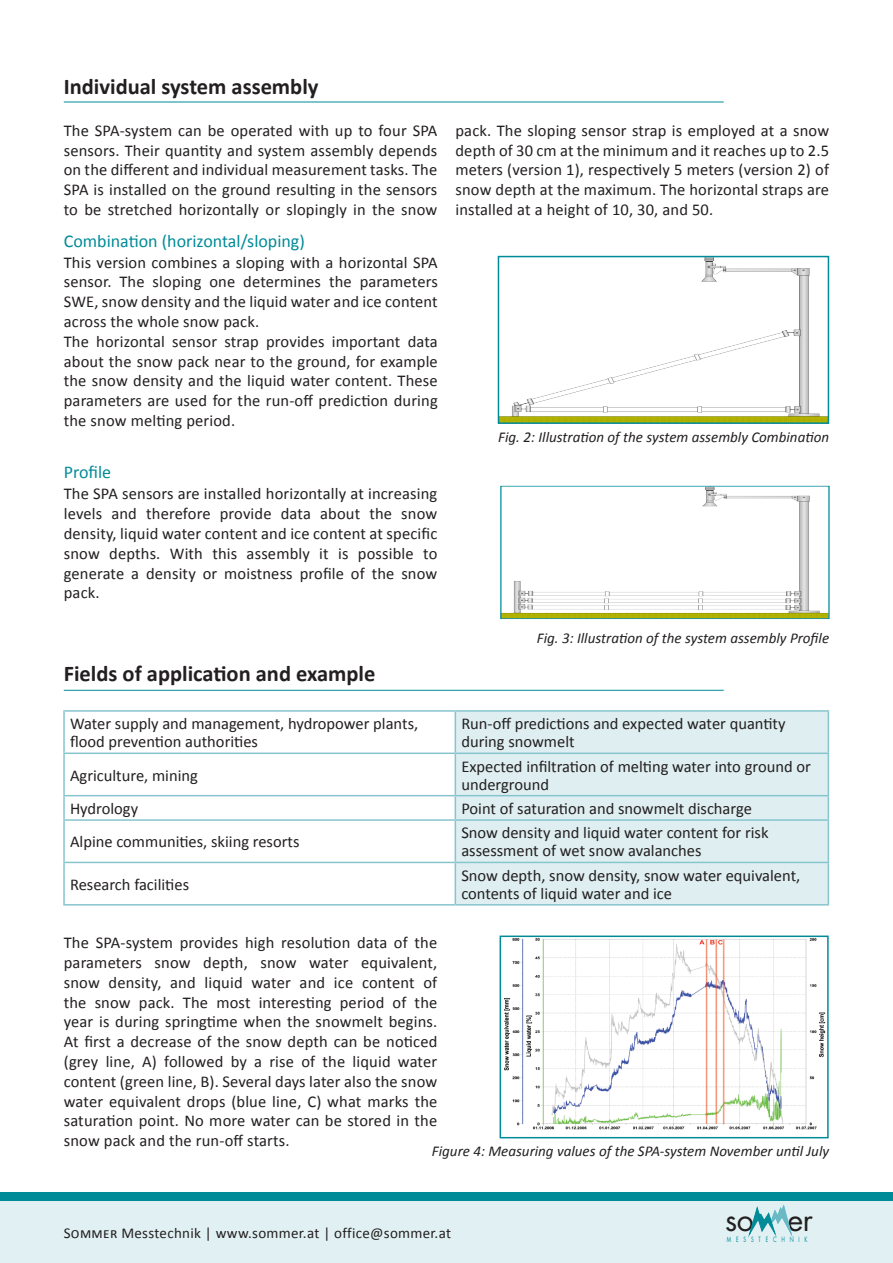
<style>
.page{position:relative;width:893px;height:1263px;background:#fff}
.page>*{position:absolute;margin:0;border:0;box-sizing:border-box;transform-origin:0 0}
.t1{font:30.3px "Futura";color:#231f20}
.Bildunterschrift{font:700 22.5px "Calibri";color:#231f20}
.Bildunterschrift-2{font:18px "Calibri";color:#008b98}
.Fließtext{font:16.5px/19.8px "Calibri";letter-spacing:.01em;color:#231f20;text-align:justify}
.Bildunterschrift-3{font:16.5px/18px "Calibri";color:#231f20}
.Bildunterschrift-4{font:italic 15px "Calibri";color:#231f20}
.Fließtext-2{font:15px "Calibri";letter-spacing:.02em;color:#231f20}
.t2{font:7.05px "Futura";letter-spacing:.96em;color:#008b98;scale:.7 1}
</style>
<div class="page">
<div style="left:0;top:1201px;width:893px;height:62px;background:#e1f1f3"></div>
<div style="left:0;top:1193px;width:893px;height:8px;background:#008b98"></div>
<hr style="left:64px;top:102px;width:660px;height:1px;background:#008b98">
<hr style="left:64px;top:690px;width:660px;height:1px;background:#008b98">
<img style="left:503px;top:488px;width:324px;height:129px">
<div style="left:501px;top:486px;width:328px;height:133px;border:1px solid #008b98"></div>
<img style="left:501px;top:259px;width:325px;height:162px">
<div style="left:498px;top:256px;width:331px;height:168px;border:2px solid #008b98"></div>
<svg style="left:749px;top:1205px;width:43px;height:31px"></svg>
<img style="left:504px;top:938px;width:322px;height:192px">
<div style="left:500px;top:935px;width:329px;height:203px;border:2px solid #008b98"></div>
<div style="left:456px;top:712px;width:372px;height:192px;background:#deeef1"></div>
<hr style="left:63px;top:712px;width:2px;height:40px;background:#87c5ce">
<hr style="left:63px;top:754px;width:2px;height:41px;background:#87c5ce">
<hr style="left:63px;top:796px;width:2px;height:23px;background:#87c5ce">
<hr style="left:63px;top:821px;width:2px;height:41px;background:#87c5ce">
<hr style="left:63px;top:863px;width:2px;height:41px;background:#87c5ce">
<hr style="left:63px;top:710px;width:392px;height:2px;background:#87c5ce">
<hr style="left:63px;top:752px;width:392px;height:2px;background:#87c5ce">
<hr style="left:63px;top:795px;width:392px;height:1px;background:#87c5ce">
<hr style="left:63px;top:819px;width:392px;height:2px;background:#87c5ce">
<hr style="left:63px;top:862px;width:392px;height:1px;background:#87c5ce">
<hr style="left:63px;top:904px;width:392px;height:1px;background:#87c5ce">
<hr style="left:455px;top:712px;width:1px;height:40px;background:#87c5ce">
<hr style="left:455px;top:754px;width:1px;height:41px;background:#87c5ce">
<svg style="left:455px;top:796px;width:1px;height:23px"></svg>
<hr style="left:455px;top:821px;width:1px;height:41px;background:#87c5ce">
<hr style="left:455px;top:863px;width:1px;height:41px;background:#87c5ce">
<hr style="left:455px;top:710px;width:374px;height:2px;background:#87c5ce">
<hr style="left:828px;top:712px;width:1px;height:40px;background:#87c5ce">
<hr style="left:828px;top:754px;width:1px;height:41px;background:#87c5ce">
<svg style="left:828px;top:796px;width:1px;height:23px"></svg>
<hr style="left:828px;top:821px;width:1px;height:41px;background:#87c5ce">
<hr style="left:828px;top:863px;width:1px;height:41px;background:#87c5ce">
<hr style="left:455px;top:752px;width:374px;height:2px;background:#87c5ce">
<hr style="left:455px;top:795px;width:374px;height:1px;background:#87c5ce">
<hr style="left:455px;top:819px;width:374px;height:2px;background:#87c5ce">
<hr style="left:455px;top:862px;width:374px;height:1px;background:#87c5ce">
<hr style="left:455px;top:904px;width:374px;height:1px;background:#87c5ce">
<p class="Bildunterschrift" style="left:64px;top:73px;width:256px">Individual system assembly</p>
<p class="Fließtext" style="left:64px;top:120px;width:375px">The SPA-system can be operated with up to four SPA sensors. Their quantity and system assembly depends on the different and individual measurement tasks. The SPA is installed on the ground resulting in the sensors to be stretched horizontally or slopingly in the snow</p>
<p class="Fließtext" style="left:455px;top:120px;width:375px">pack. The sloping sensor strap is employed at a snow depth of 30 cm at the minimum and it reaches up to 2.5 meters (version 1), respectively 5 meters (version 2) of snow depth at the maximum. The horizontal straps are installed at a height of 10, 30, and 50.</p>
<p class="Bildunterschrift-2" style="left:64px;top:230px;width:243px">Combination (horizontal/sloping)</p>
<p class="Fließtext" style="left:64px;top:252px;width:376px">This version combines a sloping with a horizontal SPA sensor. The sloping one determines the parameters SWE, snow density and the liquid water and ice content across the whole snow pack.</p>
<p class="Fließtext" style="left:64px;top:331px;width:376px">The horizontal sensor strap provides important data about the snow pack near to the ground, for example the snow density and the liquid water content. These parameters are used for the run-off prediction during the snow melting period.</p>
<p class="Bildunterschrift-2" style="left:64px;top:461px;width:49px">Profile</p>
<p class="Fließtext" style="left:64px;top:484px;width:375px">The SPA sensors are installed horizontally at increasing levels and therefore provide data about the snow density, liquid water content and ice content at specific snow depths. With this assembly it is possible to generate a density or moistness profile of the snow pack.</p>
<p class="Bildunterschrift" style="left:64px;top:659px;width:313px">Fields of application and example</p>
<p class="Bildunterschrift-4" style="left:498px;top:427px;width:332px">Fig. 2: Illustration of the system assembly Combination</p>
<p class="Bildunterschrift-4" style="left:537px;top:628px;width:294px">Fig. 3: Illustration of the system assembly Profile</p>
<p class="Bildunterschrift-3" style="left:70px;top:715px;width:350px">Water supply and management, hydropower plants, flood prevention authorities</p>
<p class="Bildunterschrift-3" style="left:461px;top:715px;width:326px">Run-off predictions and expected water quantity during snowmelt</p>
<p class="Bildunterschrift-3" style="left:70px;top:766px;width:129px">Agriculture, mining</p>
<p class="Bildunterschrift-3" style="left:461px;top:757px;width:351px">Expected infiltration of melting water into ground or underground</p>
<p class="Bildunterschrift-3" style="left:70px;top:800px;width:70px">Hydrology</p>
<p class="Bildunterschrift-3" style="left:461px;top:800px;width:292px">Point of saturation and snowmelt discharge</p>
<p class="Bildunterschrift-3" style="left:70px;top:833px;width:231px">Alpine communities, skiing resorts</p>
<p class="Bildunterschrift-3" style="left:461px;top:824px;width:309px">Snow density and liquid water content for risk assessment of wet snow avalanches</p>
<p class="Bildunterschrift-3" style="left:70px;top:875px;width:121px">Research facilities</p>
<p class="Bildunterschrift-3" style="left:461px;top:866px;width:340px">Snow depth, snow density, snow water equivalent, contents of liquid water and ice</p>
<p class="Fließtext" style="left:64px;top:933px;width:375px">The SPA-system provides high resolution data of the parameters snow depth, snow water equivalent, snow density, and liquid water and ice content of the snow pack. The most interesting period of the year is during springtime when the snowmelt begins.<br>At first a decrease of the snow depth can be noticed (grey line, A) followed by a rise of the liquid water content (green line, B). Several days later also the snow water equivalent drops (blue line, C) what marks the saturation point. No more water can be stored in the snow pack and the run-off starts.</p>
<p class="Bildunterschrift-4" style="left:432px;top:1140px;width:399px">Figure 4: Measuring values of the SPA-system November until July</p>
<p class="Fließtext-2" style="left:64px;top:1223px;width:389px">Sommer Messtechnik | www.sommer.at | office@sommer.at</p>
<p class="t1" style="left:725px;top:1199px;width:89px">so er</p>
<p class="t2" style="left:727px;top:1234px;width:117px">MESSTECHNIK</p>
</div>
